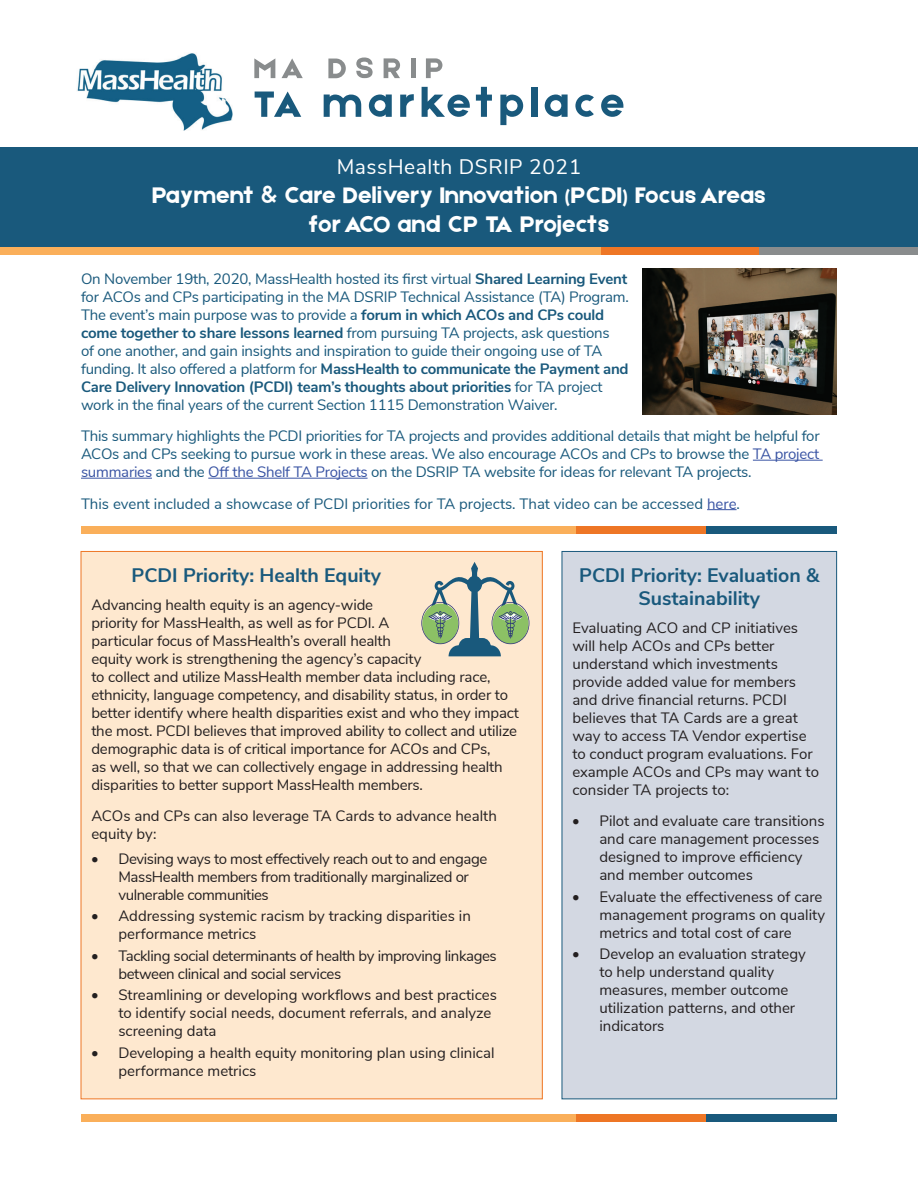
<style>
.page{position:relative;width:918px;height:1188px;background:#fff}
.page>*{position:absolute;margin:0;border:0;box-sizing:border-box;transform-origin:0 0}
.t1{font:24px/28.8px "Etna";letter-spacing:.025em;color:#fff;text-align:center}
.t2{font:21px "Nunito Sans";letter-spacing:.025em;color:#fff}
.Heading_1{font:700 19.5px/23.4px "Nunito Sans";color:#19597c;text-align:center}
.t3{font:15px/18px "Nunito Sans";letter-spacing:-.005em;color:#231f20}
.t4{font:15px/18px "Nunito Sans";letter-spacing:-.015em;color:#19597c}
.t5{font:15px/18px "Nunito Sans";letter-spacing:-.025em;color:#231f20}
.s1{font-weight:700}
.s2{color:#3853a3}
</style>
<div class="page">
<div style="left:81px;top:1114px;width:510px;height:8px;background:#faaf5a"></div>
<div style="left:576px;top:1114px;width:131px;height:8px;background:#ee7625"></div>
<div style="left:707px;top:1114px;width:130px;height:8px;background:#19597c"></div>
<hr style="left:753px;top:460px;width:70px;height:1px;background:#3853a3">
<hr style="left:81px;top:478px;width:71px;height:1px;background:#3853a3">
<hr style="left:208px;top:478px;width:160px;height:1px;background:#3853a3">
<hr style="left:707px;top:509px;width:30px;height:1px;background:#3853a3">
<div style="left:0;top:147px;width:918px;height:104px;background:#19597c"></div>
<svg style="left:255px;top:92px;width:46px;height:25px"></svg>
<svg style="left:324px;top:95px;width:37px;height:22px"></svg>
<svg style="left:369px;top:95px;width:23px;height:22px"></svg>
<svg style="left:400px;top:94px;width:14px;height:23px"></svg>
<svg style="left:422px;top:87px;width:48px;height:30px"></svg>
<svg style="left:476px;top:87px;width:16px;height:30px"></svg>
<svg style="left:500px;top:95px;width:23px;height:30px"></svg>
<div style="left:531px;top:87px;width:6px;height:30px;background:#19597c"></div>
<svg style="left:545px;top:95px;width:23px;height:22px"></svg>
<svg style="left:575px;top:95px;width:19px;height:22px"></svg>
<svg style="left:601px;top:95px;width:22px;height:22px"></svg>
<svg style="left:254px;top:58px;width:21px;height:20px"></svg>
<svg style="left:282px;top:58px;width:21px;height:20px"></svg>
<svg style="left:328px;top:59px;width:18px;height:19px"></svg>
<svg style="left:356px;top:58px;width:17px;height:20px"></svg>
<svg style="left:384px;top:58px;width:16px;height:20px"></svg>
<hr style="left:411px;top:58px;width:4px;height:20px;background:#898c8d">
<svg style="left:426px;top:58px;width:16px;height:20px"></svg>
<img style="left:77px;top:53px;width:156px;height:78px">
<div style="left:81px;top:526px;width:510px;height:8px;background:#faaf5a"></div>
<div style="left:576px;top:526px;width:131px;height:8px;background:#ee7625"></div>
<div style="left:707px;top:526px;width:130px;height:8px;background:#19597c"></div>
<div style="left:0;top:247px;width:619px;height:8px;background:#faaf5a"></div>
<div style="left:601px;top:247px;width:159px;height:8px;background:#ee7625"></div>
<div style="left:760px;top:247px;width:158px;height:8px;background:#898c8d"></div>
<div style="left:81px;top:551px;width:461px;height:548px;background:#fee8cf"></div>
<div style="left:562px;top:551px;width:275px;height:548px;background:#d3d8e2"></div>
<div style="left:562px;top:551px;width:275px;height:548px;border:1px solid #19597c"></div>
<img style="left:643px;top:268px;width:194px;height:147px">
<svg style="left:421px;top:562px;width:108px;height:94px"></svg>
<p class="t2" style="left:337px;top:152px;width:246px">MassHealth DSRIP 2021</p>
<p class="t1" style="left:152px;top:179px;width:615px">Payment &amp; Care Delivery Innovation (PCDI) Focus Areas for ACO and CP TA Projects</p>
<p class="t4" style="left:81px;top:268px;width:549px">On November 19th, 2020, MassHealth hosted its first virtual <span class="s1">Shared Learning Event </span>for ACOs and CPs participating in the MA DSRIP Technical Assistance (TA) Program.<br>The event’s main purpose was to provide a <span class="s1">forum in which ACOs and CPs could come together to share lessons learned</span> from pursuing TA projects, ask questions<br>of one another, and gain insights and inspiration to guide their ongoing use of TA funding. It also offered a platform for <span class="s1">MassHealth to communicate the Payment and Care Delivery Innovation (PCDI) team’s thoughts about priorities</span> for TA project work in the final years of the current Section 1115 Demonstration Waiver.</p>
<p class="t4" style="left:81px;top:426px;width:740px;text-align:justify">This summary highlights the PCDI priorities for TA projects and provides additional details that might be helpful for ACOs and CPs seeking to pursue work in these areas. We also encourage ACOs and CPs to browse the <span class="s2">TA project summaries</span> and the <span class="s2">Off the Shelf TA Projects</span> on the DSRIP TA website for ideas for relevant TA projects.</p>
<p class="t4" style="left:81px;top:493px;width:661px">This event included a showcase of PCDI priorities for TA projects. That video can be accessed <span class="s2">here</span>.</p>
<p class="Heading_1" style="left:132px;top:562px;width:251px">PCDI Priority: Health Equity</p>
<p class="t3" style="left:91px;top:594px;width:429px">Advancing health equity is an agency-wide<br>priority for MassHealth, as well as for PCDI. A<br>particular focus of MassHealth’s overall health<br>equity work is strengthening the agency’s capacity<br>to collect and utilize MassHealth member data including race, ethnicity, language competency, and disability status, in order to better identify where health disparities exist and who they impact the most. PCDI believes that improved ability to collect and utilize demographic data is of critical importance for ACOs and CPs,<br>as well, so that we can collectively engage in addressing health disparities to better support MassHealth members.</p>
<p class="t3" style="left:91px;top:806px;width:407px">ACOs and CPs can also leverage TA Cards to advance health equity by:</p>
<p class="t5" style="left:118px;top:849px;width:370px;text-indent:-27px">• Devising ways to most effectively reach out to and engage<br>MassHealth members from traditionally marginalized or vulnerable communities</p>
<p class="t3" style="left:118px;top:906px;width:354px;text-indent:-27px">• Addressing systemic racism by tracking disparities in performance metrics</p>
<p class="t5" style="left:118px;top:946px;width:380px;text-indent:-27px">• Tackling social determinants of health by improving linkages between clinical and social services</p>
<p class="t3" style="left:118px;top:985px;width:380px;text-indent:-27px">• Streamlining or developing workflows and best practices to identify social needs, document referrals, and analyze screening data</p>
<p class="t3" style="left:118px;top:1043px;width:378px;text-indent:-27px">• Developing a health equity monitoring plan using clinical performance metrics</p>
<p class="Heading_1" style="left:579px;top:562px;width:242px">PCDI Priority: Evaluation &amp;<br>Sustainability</p>
<p class="t3" style="left:572px;top:618px;width:248px">Evaluating ACO and CP initiatives will help ACOs and CPs better understand which investments provide added value for members and drive financial returns. PCDI believes that TA Cards are a great way to access TA Vendor expertise to conduct program evaluations. For example ACOs and CPs may want to consider TA projects to:</p>
<p class="t3" style="left:599px;top:811px;width:227px;text-indent:-27px">• Pilot and evaluate care transitions and care management processes designed to improve efficiency and member outcomes</p>
<p class="t3" style="left:599px;top:887px;width:227px;text-indent:-27px">• Evaluate the effectiveness of care management programs on quality metrics and total cost of care</p>
<p class="t3" style="left:599px;top:944px;width:208px;text-indent:-27px">• Develop an evaluation strategy to help understand quality measures, member outcome utilization patterns, and other indicators</p>
</div>
